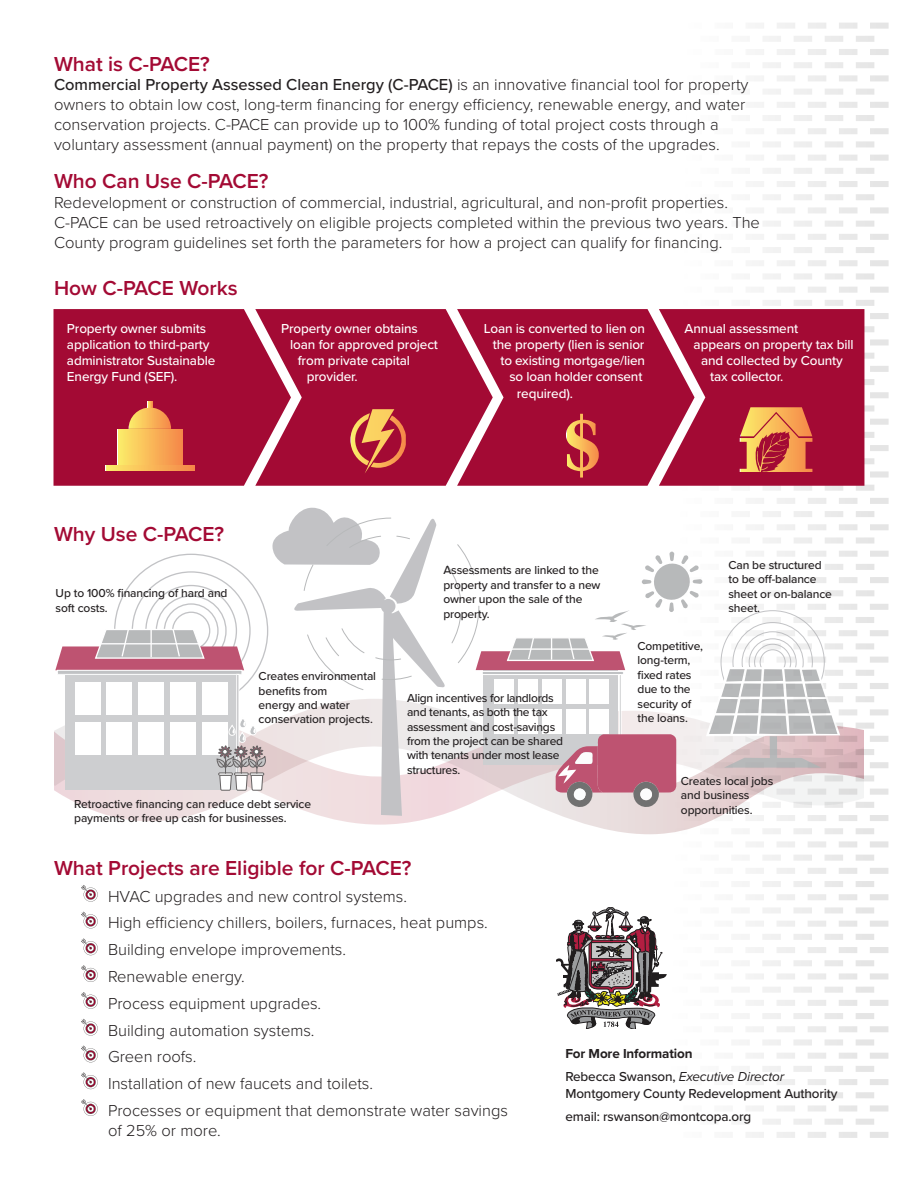
<style>
.page{position:relative;width:918px;height:1188px;background:#fff}
.page>*{position:absolute;margin:0;border:0;box-sizing:border-box;transform-origin:0 0}
.Heading{font:600 21px "Proxima Nova";color:#a30a34}
.Body_copy{font:300 16.5px/19.8px "Proxima Nova";color:#231f20}
.bullet{font:300 16.5px/19.8px "Proxima Nova";color:#231f20}
.Boxed_text{font:500 13.5px/16.2px "Proxima Nova";letter-spacing:-.01em;color:#fff}
.Boxed_text-2{font:500 13.5px "Proxima Nova";letter-spacing:-.01em;color:#231f20}
.Boxed_text-3{font:italic 13.5px "Proxima Nova";letter-spacing:-.01em;color:#231f20}
.Boxed_text-4{font:700 13.5px "Proxima Nova";letter-spacing:-.01em;color:#231f20}
.Boxed_text_black{font:500 12px/14.4px "Proxima Nova";letter-spacing:-.01em;color:#231f20}
.s1{font-weight:500}
.s2{font-weight:500;font-style:normal}
</style>
<div class="page">
<svg style="left:750px;top:841px;width:138px;height:6px"></svg>
<svg style="left:750px;top:868px;width:138px;height:6px"></svg>
<svg style="left:749px;top:894px;width:139px;height:6px"></svg>
<svg style="left:747px;top:1053px;width:141px;height:6px"></svg>
<svg style="left:746px;top:1079px;width:142px;height:6px"></svg>
<svg style="left:746px;top:1105px;width:142px;height:7px"></svg>
<svg style="left:746px;top:1132px;width:142px;height:6px"></svg>
<svg style="left:864px;top:828px;width:10px;height:6px"></svg>
<svg style="left:763px;top:855px;width:111px;height:6px"></svg>
<svg style="left:763px;top:881px;width:111px;height:6px"></svg>
<svg style="left:747px;top:1039px;width:127px;height:7px"></svg>
<svg style="left:747px;top:1066px;width:127px;height:6px"></svg>
<svg style="left:746px;top:1092px;width:128px;height:6px"></svg>
<svg style="left:746px;top:1119px;width:128px;height:6px"></svg>
<svg style="left:763px;top:23px;width:126px;height:6px"></svg>
<svg style="left:762px;top:49px;width:127px;height:6px"></svg>
<svg style="left:762px;top:75px;width:127px;height:6px"></svg>
<svg style="left:762px;top:102px;width:127px;height:6px"></svg>
<svg style="left:761px;top:128px;width:128px;height:6px"></svg>
<svg style="left:761px;top:155px;width:128px;height:6px"></svg>
<svg style="left:760px;top:181px;width:129px;height:6px"></svg>
<svg style="left:760px;top:207px;width:129px;height:6px"></svg>
<svg style="left:760px;top:234px;width:129px;height:6px"></svg>
<svg style="left:759px;top:260px;width:130px;height:6px"></svg>
<svg style="left:759px;top:287px;width:130px;height:6px"></svg>
<svg style="left:763px;top:36px;width:111px;height:6px"></svg>
<svg style="left:763px;top:62px;width:111px;height:6px"></svg>
<svg style="left:763px;top:89px;width:111px;height:6px"></svg>
<svg style="left:763px;top:115px;width:111px;height:6px"></svg>
<svg style="left:763px;top:141px;width:111px;height:6px"></svg>
<svg style="left:763px;top:168px;width:111px;height:6px"></svg>
<svg style="left:763px;top:194px;width:111px;height:6px"></svg>
<svg style="left:763px;top:221px;width:111px;height:6px"></svg>
<svg style="left:763px;top:247px;width:111px;height:6px"></svg>
<svg style="left:763px;top:273px;width:111px;height:6px"></svg>
<svg style="left:590px;top:825px;width:274px;height:9px"></svg>
<svg style="left:54px;top:731px;width:656px;height:94px"></svg>
<svg style="left:55px;top:498px;width:834px;height:323px"></svg>
<svg style="left:81px;top:885px;width:17px;height:17px"></svg>
<svg style="left:81px;top:912px;width:17px;height:16px"></svg>
<svg style="left:81px;top:938px;width:17px;height:17px"></svg>
<svg style="left:81px;top:965px;width:17px;height:17px"></svg>
<svg style="left:81px;top:992px;width:17px;height:17px"></svg>
<svg style="left:81px;top:1019px;width:17px;height:17px"></svg>
<svg style="left:81px;top:1046px;width:17px;height:16px"></svg>
<svg style="left:81px;top:1072px;width:17px;height:17px"></svg>
<svg style="left:81px;top:1099px;width:17px;height:17px"></svg>
<svg style="left:54px;top:300px;width:835px;height:191px;background:#b43652"></svg>
<svg style="left:556px;top:907px;width:332px;height:125px"></svg>
<p class="Heading" style="left:54px;top:48px;width:157px">What is C-PACE?</p>
<p class="Body_copy" style="left:54px;top:74px;width:696px"><span class="s1">Commercial Property Assessed Clean Energy (C-PACE)</span> is an innovative financial tool for property owners to obtain low cost, long-term financing for energy efficiency, renewable energy, and water conservation projects. C-PACE can provide up to 100% funding of total project costs through a voluntary assessment (annual payment) on the property that repays the costs of the upgrades.</p>
<p class="Heading" style="left:54px;top:166px;width:216px">Who Can Use C-PACE?</p>
<p class="Body_copy" style="left:54px;top:192px;width:707px">Redevelopment or construction of commercial, industrial, agricultural, and non-profit properties.<br>C-PACE can be used retroactively on eligible projects completed within the previous two years. The<br>County program guidelines set forth the parameters for how a project can qualify for financing.</p>
<p class="Heading" style="left:54px;top:273px;width:185px">How C-PACE Works</p>
<p class="Boxed_text" style="left:67px;top:320px;width:150px">Property owner submits application to third-party administrator Sustainable<br>Energy Fund (SEF).</p>
<p class="Boxed_text" style="left:281px;top:320px;width:138px">Property owner obtains</p>
<p class="Boxed_text" style="left:290px;top:336px;width:149px">loan for approved project</p>
<p class="Boxed_text" style="left:298px;top:352px;width:114px">from private capital</p>
<p class="Boxed_text" style="left:307px;top:368px;width:52px">provider.</p>
<p class="Boxed_text" style="left:484px;top:320px;width:163px">Loan is converted to lien on</p>
<p class="Boxed_text" style="left:493px;top:336px;width:153px">the property (lien is senior</p>
<p class="Boxed_text" style="left:500px;top:352px;width:146px">to existing mortgage/lien</p>
<p class="Boxed_text" style="left:509px;top:368px;width:135px">so loan holder consent</p>
<p class="Boxed_text" style="left:517px;top:384px;width:58px">required).</p>
<p class="Boxed_text" style="left:685px;top:320px;width:115px">Annual assessment</p>
<p class="Boxed_text" style="left:694px;top:336px;width:161px">appears on property tax bill</p>
<p class="Boxed_text" style="left:701px;top:352px;width:143px">and collected by County</p>
<p class="Boxed_text" style="left:710px;top:368px;width:75px">tax collector.</p>
<p class="Heading" style="left:54px;top:518px;width:172px">Why Use C-PACE?</p>
<p class="Boxed_text_black" style="left:56px;top:585px;width:173px">Up to 100% financing of hard and soft costs.</p>
<p class="Boxed_text_black" style="left:443px;top:563px;width:159px">Assessments are linked to the property and transfer to a new owner upon the sale of the property.</p>
<p class="Boxed_text_black" style="left:728px;top:557px;width:105px">Can be structured to be off-balance sheet or on-balance sheet.</p>
<p class="Boxed_text_black" style="left:259px;top:669px;width:119px">Creates environmental benefits from<br>energy and water conservation projects.</p>
<p class="Boxed_text_black" style="left:74px;top:796px;width:238px">Retroactive financing can reduce debt service payments or free up cash for businesses.</p>
<p class="Boxed_text_black" style="left:407px;top:690px;width:158px">Align incentives for landlords and tenants, as both the tax assessment and cost-savings from the project can be shared with tenants under most lease structures.</p>
<p class="Boxed_text_black" style="left:638px;top:638px;width:67px">Competitive, long-term, fixed rates due to the security of the loans.</p>
<p class="Boxed_text_black" style="left:681px;top:773px;width:94px">Creates local jobs and business opportunities.</p>
<p class="Heading" style="left:54px;top:852px;width:359px">What Projects are Eligible for C-PACE?</p>
<p class="bullet" style="left:108px;top:885px;width:301px">HVAC upgrades and new control systems.</p>
<p class="bullet" style="left:108px;top:912px;width:381px">High efficiency chillers, boilers, furnaces, heat pumps.</p>
<p class="bullet" style="left:108px;top:939px;width:240px">Building envelope improvements.</p>
<p class="bullet" style="left:108px;top:966px;width:138px">Renewable energy.</p>
<p class="bullet" style="left:108px;top:992px;width:215px">Process equipment upgrades.</p>
<p class="bullet" style="left:108px;top:1019px;width:208px">Building automation systems.</p>
<p class="bullet" style="left:108px;top:1046px;width:90px">Green roofs.</p>
<p class="bullet" style="left:108px;top:1073px;width:267px">Installation of new faucets and toilets.</p>
<p class="bullet" style="left:108px;top:1100px;width:402px">Processes or equipment that demonstrate water savings of 25% or more.</p>
<p class="Boxed_text-4" style="left:565px;top:1044px;width:129px">For More Information</p>
<p class="Boxed_text-3" style="left:565px;top:1067px;width:220px"><span class="s2">Rebecca Swanson,</span> Executive Director</p>
<p class="Boxed_text-2" style="left:565px;top:1083px;width:274px">Montgomery County Redevelopment Authority</p>
<p class="Boxed_text-2" style="left:565px;top:1106px;width:188px">email: rswanson@montcopa.org</p>
</div>
